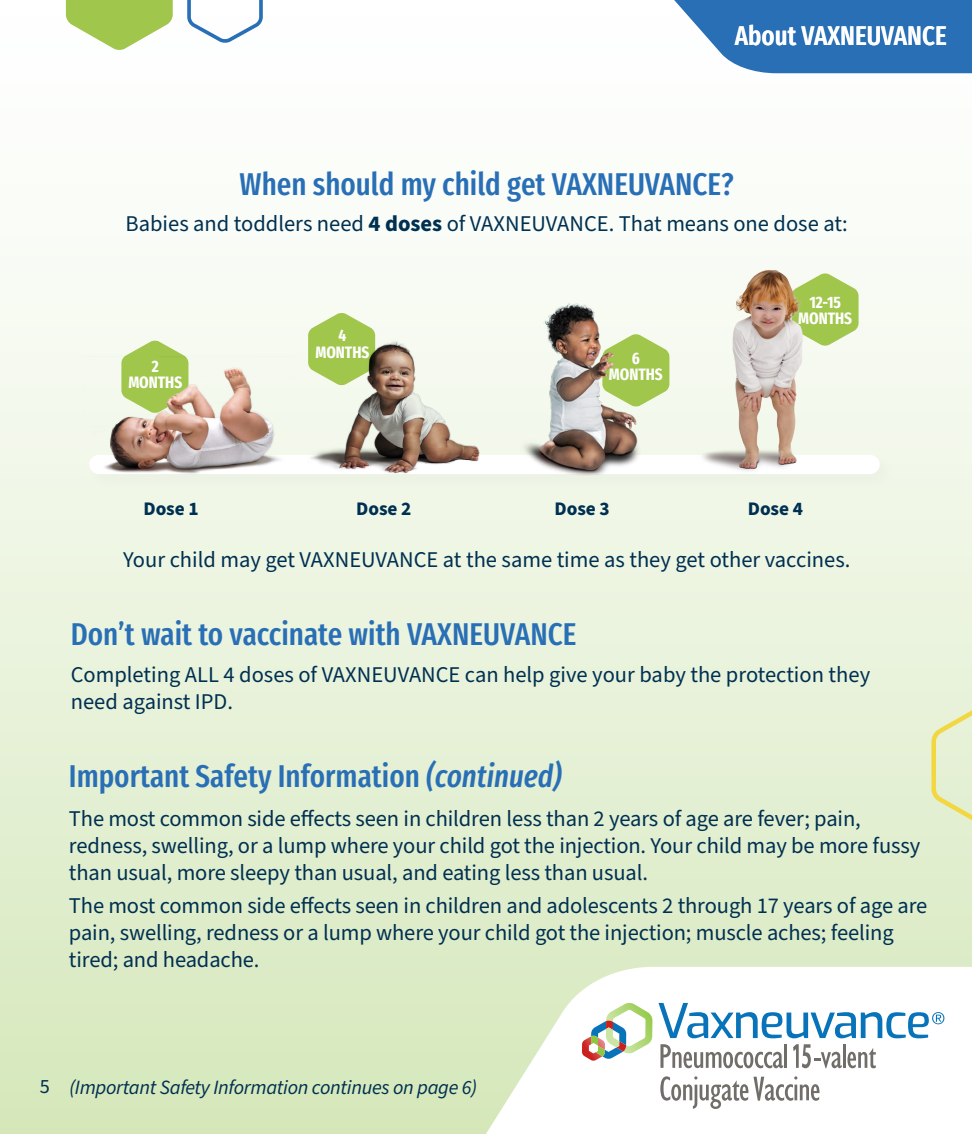
<style>
.page{position:relative;width:972px;height:1134px;background:#fff}
.page>*{position:absolute;margin:0;border:0;box-sizing:border-box;transform-origin:0 0}
.Subhead{font:500 31.5px "Fira Sans Compressed";color:#296fb6}
.t1{font:500 27px "Fira Sans Compressed";color:#fff}
.Indication_ISI{font:22.5px/27px "Source Sans Pro";letter-spacing:-.005em;color:#003051}
.Body{font:22.5px "Source Sans Pro";color:#003051}
.Indication_ISI-2{font:italic 20.25px "Source Sans Pro";letter-spacing:-.015em;color:#003051}
.t2{font:20.25px "Source Sans Pro";color:#003051}
.Body-2{font:700 19.12px "Source Sans Pro";letter-spacing:-.005em;color:#003051}
.Body-3{font:700 16.43px "Fira Sans Compressed";color:#fff}
.s1{font-weight:700}
.s2{font-style:italic}
</style>
<div class="page">
<div style="left:0;top:0;width:972px;height:1134px;background:linear-gradient(to bottom,#fff,#d7e8bd)"></div>
<svg style="left:472px;top:967px;width:500px;height:167px"></svg>
<svg style="left:582px;top:1003px;width:70px;height:58px"></svg>
<svg style="left:659px;top:1003px;width:285px;height:35px"></svg>
<svg style="left:660px;top:1044px;width:123px;height:24px"></svg>
<hr style="left:784px;top:1044px;width:3px;height:24px;background:#716e6a">
<svg style="left:660px;top:1076px;width:160px;height:32px"></svg>
<svg style="left:793px;top:1044px;width:83px;height:24px"></svg>
<svg style="left:658px;top:0;width:314px;height:73px"></svg>
<svg style="left:929px;top:699px;width:43px;height:131px;background:#e6edc3"></svg>
<svg style="left:185px;top:0;width:80px;height:46px"></svg>
<svg style="left:66px;top:0;width:107px;height:50px"></svg>
<svg style="left:121px;top:340px;width:67px;height:16px"></svg>
<svg style="left:836px;top:273px;width:23px;height:73px"></svg>
<div style="left:85px;top:450px;width:812px;height:42px;background:#f0f6e7"></div>
<div style="left:89px;top:455px;width:791px;height:19px;background:#fff;border-radius:10px"></div>
<img style="left:85px;top:356px;width:210px;height:141px">
<img style="left:308px;top:304px;width:192px;height:170px">
<img style="left:650px;top:252px;width:186px;height:269px">
<img style="left:500px;top:285px;width:161px;height:196px">
<p class="t1" style="left:735px;top:15px;width:213px">About VAXNEUVANCE</p>
<p class="Subhead" style="left:240px;top:159px;width:496px">When should my child get VAXNEUVANCE?</p>
<p class="Indication_ISI" style="left:126px;top:210px;width:724px">Babies and toddlers need <span class="s1">4 doses</span> of VAXNEUVANCE. That means one dose at:</p>
<p class="Body-3" style="left:152px;top:353px;width:8px">2</p>
<p class="Body-3" style="left:128px;top:369px;width:55px">MONTHS</p>
<p class="Body-3" style="left:339px;top:322px;width:9px">4</p>
<p class="Body-3" style="left:315px;top:338px;width:55px">MONTHS</p>
<p class="Body-3" style="left:632px;top:344px;width:10px">6</p>
<p class="Body-3" style="left:609px;top:361px;width:55px">MONTHS</p>
<p class="Body-3" style="left:809px;top:288px;width:33px">12-15</p>
<p class="Body-3" style="left:798px;top:305px;width:55px">MONTHS</p>
<p class="Body-2" style="left:144px;top:496px;width:57px">Dose 1</p>
<p class="Body-2" style="left:356px;top:496px;width:57px">Dose 2</p>
<p class="Body-2" style="left:748px;top:496px;width:57px">Dose 4</p>
<p class="Body-2" style="left:555px;top:496px;width:57px">Dose 3</p>
<p class="Body" style="left:123px;top:544px;width:729px">Your child may get VAXNEUVANCE at the same time as they get other vaccines.</p>
<p class="Subhead" style="left:71px;top:609px;width:507px">Don’t wait to vaccinate with VAXNEUVANCE</p>
<p class="Indication_ISI" style="left:71px;top:662px;width:801px">Completing ALL 4 doses of VAXNEUVANCE can help give your baby the protection they need against IPD.</p>
<p class="Subhead" style="left:69px;top:751px;width:494px">Important Safety Information <span class="s2">(continued)</span></p>
<p class="Indication_ISI" style="left:69px;top:805px;width:853px">The most common side effects seen in children less than 2 years of age are fever; pain, redness, swelling, or a lump where your child got the injection. Your child may be more fussy than usual, more sleepy than usual, and eating less than usual.</p>
<p class="Indication_ISI" style="left:69px;top:893px;width:860px">The most common side effects seen in children and adolescents 2 through 17 years of age are pain, swelling, redness or a lump where your child got the injection; muscle aches; feeling tired; and headache.</p>
<p class="t2" style="left:40px;top:1073px;width:12px">5</p>
<p class="Indication_ISI-2" style="left:69px;top:1074px;width:409px">(Important Safety Information continues on page 6)</p>
</div>
